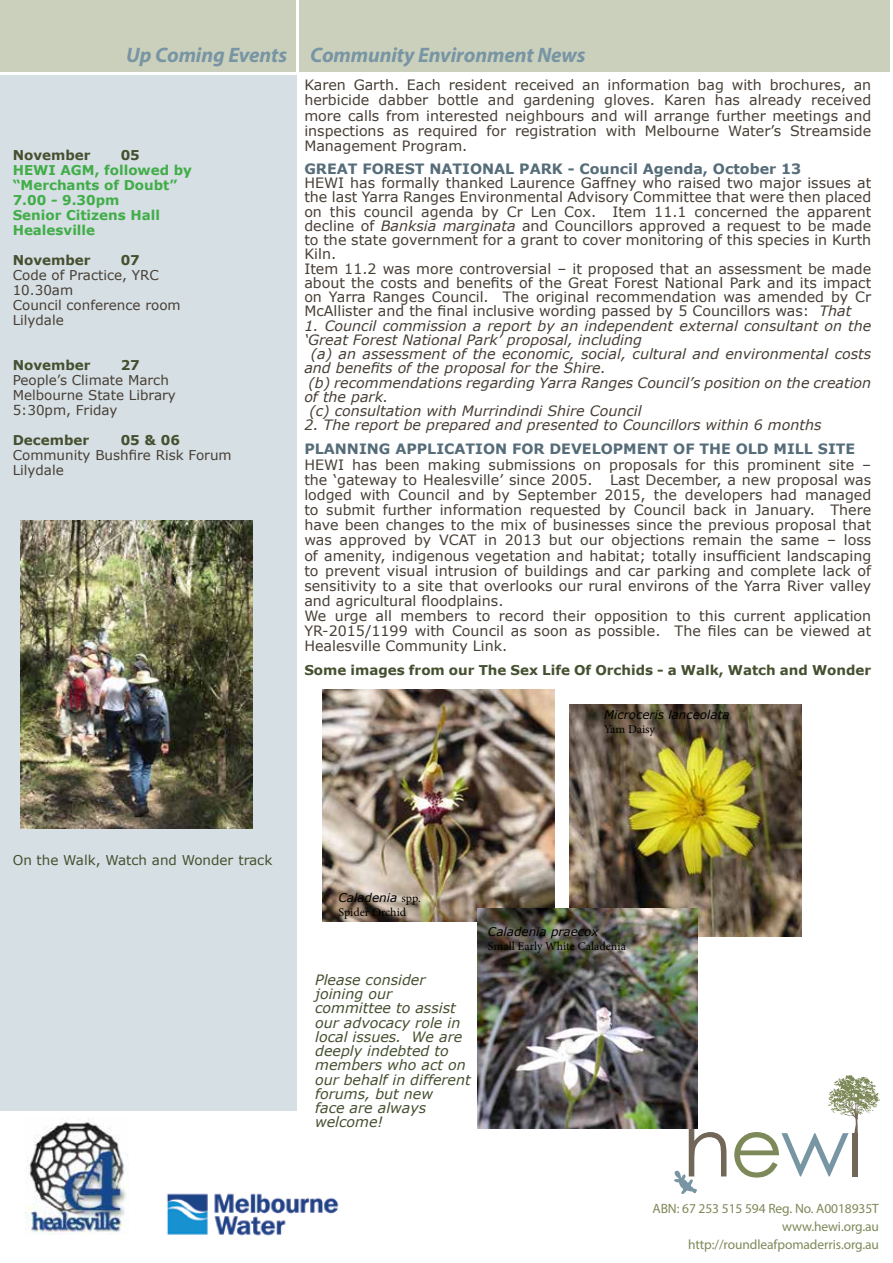
<style>
.page{position:relative;width:893px;height:1263px;background:#fff}
.page>*{position:absolute;margin:0;border:0;box-sizing:border-box;transform-origin:0 0}
.t1{font:italic 700 21px "Myriad Pro";letter-spacing:-.005em;color:#7895a4}
.t2{font:14.25px/15.1px "Verdana";color:#473f36}
.t3{font:italic 14.25px "Verdana";color:#473f36}
.t4{font:italic 14.25px/14.2px "Verdana";color:#455030}
.t5{font:700 14.25px "Verdana";color:#566d79}
.t6{font:13.5px/15px "Verdana";color:#473f36}
.t7{font:700 13.5px "Verdana";color:#455030}
.t8{font:13.5px/17.4px "Myriad Pro";letter-spacing:-.005em;color:#7e8959;text-align:right}
.t9{font:700 13.5px/15px "Verdana";color:#41ad49}
.t10{font:13.5px "Verdana";color:#455030}
.t11{font:italic 12px "Verdana";color:#000}
.t12{font:12px "Minion Pro";color:#000}
.s1{font-style:italic}
.s2{font-family:"Minion Pro";font-style:normal}
</style>
<div class="page">
<svg style="left:734px;top:1075px;width:146px;height:102px"></svg>
<svg style="left:673px;top:1116px;width:53px;height:78px"></svg>
<div style="left:0;top:75px;width:297px;height:1036px;background:#d6dfe3"></div>
<div style="left:0;top:0;width:295px;height:72px;background:#cbd0bd"></div>
<div style="left:299px;top:0;width:591px;height:72px;background:#cbd0bd"></div>
<img style="left:166px;top:1193px;width:173px;height:43px">
<img style="left:25px;top:1118px;width:104px;height:116px">
<img style="left:20px;top:520px;width:232px;height:308px">
<img style="left:323px;top:690px;width:232px;height:231px">
<img style="left:570px;top:705px;width:231px;height:231px">
<img style="left:477px;top:908px;width:220px;height:220px">
<h1 class="t1" style="left:126px;top:41px;width:461px">Up Coming Events Community Environment News</h1>
<p class="t2" style="left:304px;top:78px;width:568px;text-align:justify">Karen Garth. Each resident received an information bag with brochures, an herbicide dabber bottle and gardening gloves. Karen has already received more calls from interested neighbours and will arrange further meetings and inspections as required for registration with Melbourne Water’s Streamside Management Program.</p>
<p class="t5" style="left:304px;top:158px;width:499px">GREAT FOREST NATIONAL PARK - Council Agenda, October 13</p>
<p class="t2" style="left:304px;top:176px;width:568px;line-height:14.2px">HEWI has formally thanked Laurence Gaffney who raised two major issues at the last Yarra Ranges Environmental Advisory Committee that were then placed on this council agenda by Cr Len Cox. Item 11.1 concerned the apparent decline of <span class="s1">Banksia marginata</span> and Councillors approved a request to be made to the state government for a grant to cover monitoring of this species in Kurth Kiln.<br>Item 11.2 was more controversial – it proposed that an assessment be made about the costs and benefits of the Great Forest National Park and its impact on Yarra Ranges Council. The original recommendation was amended by Cr McAllister and the final inclusive wording passed by 5 Councillors was: <span class="s1">That</span></p>
<p class="t3" style="left:304px;top:316px;width:568px">1. Council commission a report by an independent external consultant on the</p>
<p class="t3" style="left:304px;top:330px;width:339px">‘Great Forest National Park’ proposal, including</p>
<p class="t3" style="left:311px;top:344px;width:562px">(a) an assessment of the economic, social, cultural and environmental costs</p>
<p class="t3" style="left:304px;top:358px;width:303px">and benefits of the proposal for the Shire.</p>
<p class="t3" style="left:308px;top:373px;width:564px">(b) recommendations regarding Yarra Ranges Council’s position on the creation</p>
<p class="t3" style="left:304px;top:387px;width:85px">of the park.</p>
<p class="t3" style="left:309px;top:401px;width:334px">(c) consultation with Murrindindi Shire Council</p>
<p class="t3" style="left:304px;top:415px;width:519px">2. The report be prepared and presented to Councillors within 6 months</p>
<p class="t5" style="left:304px;top:439px;width:552px">PLANNING APPLICATION FOR DEVELOPMENT OF THE OLD MILL SITE</p>
<p class="t2" style="left:304px;top:457px;width:568px">HEWI has been making submissions on proposals for this prominent site – the ‘gateway to Healesville’ since 2005. Last December, a new proposal was lodged with Council and by September 2015, the developers had managed to submit further information requested by Council back in January. There have been changes to the mix of businesses since the previous proposal that was approved by VCAT in 2013 but our objections remain the same – loss of amenity, indigenous vegetation and habitat; totally insufficient landscaping to prevent visual intrusion of buildings and car parking and complete lack of sensitivity to a site that overlooks our rural environs of the Yarra River valley and agricultural floodplains.<br>We urge all members to record their opposition to this current application YR-2015/1199 with Council as soon as possible. The files can be viewed at Healesville Community Link.</p>
<p class="t7" style="left:304px;top:661px;width:568px">Some images from our The Sex Life Of Orchids - a Walk, Watch and Wonder</p>
<p class="t7" style="left:13px;top:146px;width:79px">November</p>
<p class="t7" style="left:121px;top:146px;width:21px">05</p>
<p class="t9" style="left:13px;top:163px;width:181px">HEWI AGM, followed by “Merchants of Doubt”<br>7.00 - 9.30pm<br>Senior Citizens Hall<br>Healesville</p>
<p class="t7" style="left:13px;top:251px;width:79px">November</p>
<p class="t7" style="left:121px;top:251px;width:21px">07</p>
<p class="t6" style="left:13px;top:268px;width:169px">Code of Practice, YRC<br>10.30am<br>Council conference room<br>Lilydale</p>
<p class="t7" style="left:13px;top:356px;width:79px">November</p>
<p class="t7" style="left:121px;top:356px;width:21px">27</p>
<p class="t6" style="left:13px;top:373px;width:165px">People’s Climate March<br>Melbourne State Library<br>5:30pm, Friday</p>
<p class="t7" style="left:13px;top:431px;width:78px">December</p>
<p class="t7" style="left:121px;top:431px;width:61px">05 &amp; 06</p>
<p class="t6" style="left:13px;top:448px;width:220px">Community Bushfire Risk Forum<br>Lilydale</p>
<p class="t11" style="left:604px;top:706px;width:127px">Microceris lanceolata</p>
<p class="t12" style="left:604px;top:721px;width:53px">Yam Daisy</p>
<p class="t10" style="left:13px;top:851px;width:261px">On the Walk, Watch and Wonder track</p>
<p class="t11" style="left:339px;top:889px;width:84px">Caladenia <span class="s2">spp.</span></p>
<p class="t12" style="left:339px;top:904px;width:69px">Spider Orchid</p>
<p class="t4" style="left:315px;top:972px;width:157px">Please consider joining our committee to assist our advocacy role in local issues. We are deeply indebted to members who act on our behalf in different forums, but new<br>face are always welcome!</p>
<p class="t11" style="left:488px;top:923px;width:112px">Caladenia praecox</p>
<p class="t12" style="left:488px;top:938px;width:139px">Small Early White Caladenia</p>
<p class="t8" style="left:652px;top:1199px;width:228px">ABN: 67 253 515 594 Reg. No. A0018935T</p>
<p class="t8" style="left:688px;top:1218px;width:192px">www.hewi.org.au http://roundleafpomaderris.org.au</p>
</div>
